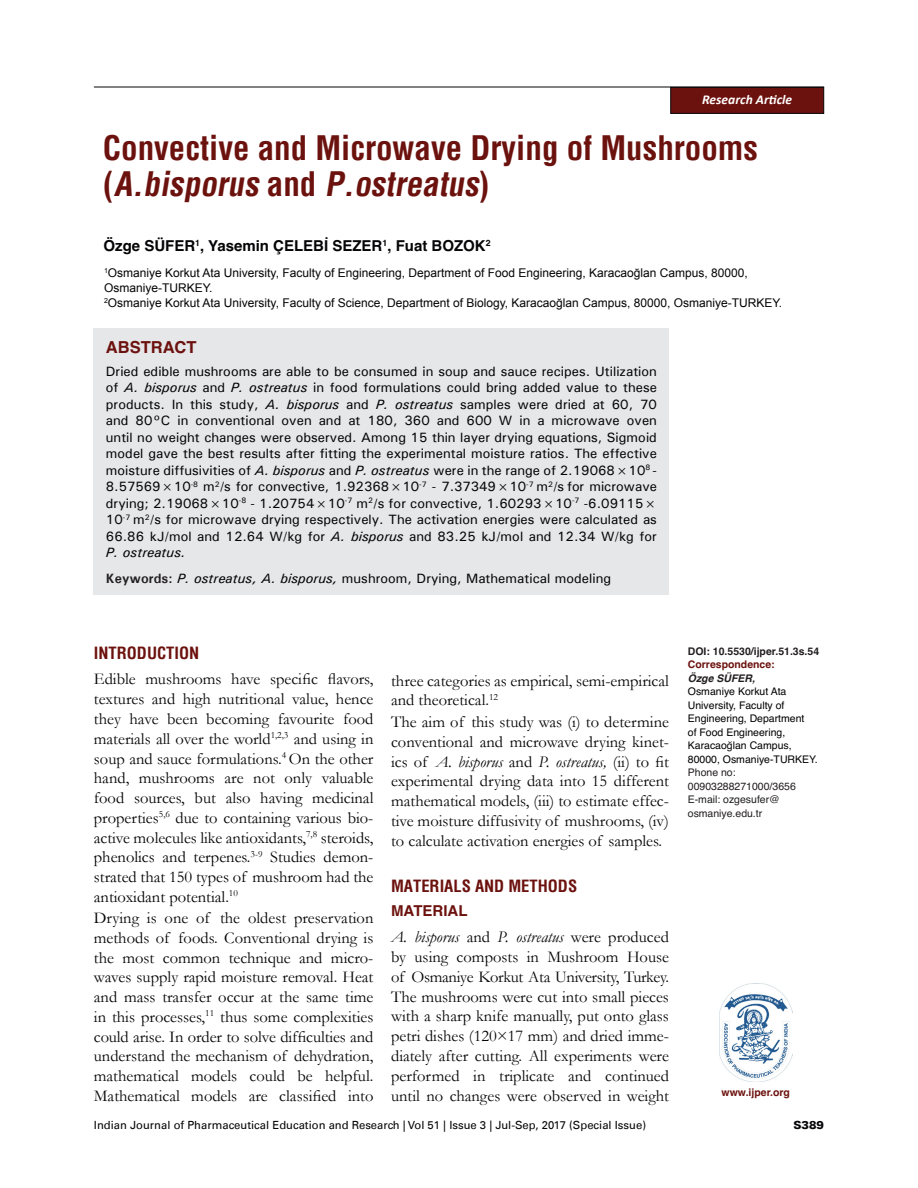
<style>
.page{position:relative;width:918px;height:1188px;background:#fff}
.page>*{position:absolute;margin:0;border:0;box-sizing:border-box;transform-origin:0 0}
.AT{font:700 condensed 33px/36px "Helvetica";color:#6c120e}
.Body_Text{font:16.5px/19.8px "Garamond";color:#050406;text-align:justify}
.t1{font:700 condensed 16.5px "Helvetica";color:#6c120e}
.Abstr_Head{font:700 16.5px "Helvetica";color:#6c120e}
.Author_name{font:700 15px "Helvetica";color:#050406}
.t2{font:700 15px "Helvetica";color:#6c120e}
.Abstract_text{font:500 13.5px/16.5px "Univers";color:#050406;text-align:justify}
.Abstract_keywords{font:500 13.5px "Univers";color:#050406}
.t3{font:italic 700 13.5px "Calibri";color:#fff}
.Author_Dept{font:12px/15px "Arial";color:#050406}
.t4{font:11.25px "Univers LT";color:#050406}
.t5{font:900 11.25px "Univers LT";color:#050406}
.Corr_author{font:10.5px/13.5px "Helvetica";color:#000}
.Corr_author-2{font:10.5px/13.5px "Helvetica";color:#231f20}
.Corr_author-3{font:700 10.5px "Helvetica";color:#6c120e}
.Corr_author-4{font:700 10.5px "Helvetica";color:#231f20}
.Corr_author-5{font:italic 700 10.5px "Helvetica";color:#231f20}
.s1{font-style:italic}
.s2{font-weight:400;font-style:italic}
.s3{font-weight:700;color:#231f20}
.s4{color:#000}
</style>
<div class="page">
<hr style="left:94px;top:87px;width:730px;height:1px;background:#050406">
<div style="left:670px;top:87px;width:154px;height:27px;background:#6c120e;border:1px solid #050406"></div>
<img style="left:720px;top:984px;width:73px;height:98px">
<div style="left:94px;top:328px;width:575px;height:267px;background:#e6e7e9"></div>
<p class="t3" style="left:702px;top:91px;width:91px">Research Article</p>
<p class="AT" style="left:103px;top:130px;width:657px">Convective and Microwave Drying of Mushrooms ( <span class="s1">A.bisporus</span> a n d <span class="s1">P.ostreatus</span>)</p>
<p class="Author_name" style="left:104px;top:232px;width:388px">Özge SÜFER<sup>1</sup>, Yasemin ÇELEBİ SEZER<sup>1</sup>, Fuat BOZOK<sup>2</sup></p>
<p class="Author_Dept" style="left:104px;top:265px;width:645px"><sup>1</sup>Osmaniye Korkut Ata University, Faculty of Engineering, Department of Food Engineering, Karacaoğlan Campus, 80000,<br>Osmaniye-TURKEY.</p>
<p class="Author_Dept" style="left:104px;top:295px;width:680px"><sup>2</sup>Osmaniye Korkut Ata University, Faculty of Science, Department of Biology, Karacaoğlan Campus, 80000, Osmaniye-TURKEY.</p>
<p class="Abstr_Head" style="left:106px;top:333px;width:92px">ABSTRACT</p>
<p class="Abstract_text" style="left:106px;top:363px;width:553px">Dried edible mushrooms are able to be consumed in soup and sauce recipes. Utilization of <span class="s2">A. bisporus</span> and <span class="s2">P. ostreatus</span> in food formulations could bring added value to these products. In this study, <span class="s2">A. bisporus</span> and <span class="s2">P. ostreatus</span> samples were dried at 60, 70 and 80°C in conventional oven and at 180, 360 and 600 W in a microwave oven until no weight changes were observed. Among 15 thin layer drying equations, Sigmoid model gave the best results after fitting the experimental moisture ratios. The effective moisture diffusivities of <span class="s2">A. bisporus</span> and <span class="s2">P. ostreatus</span> were in the range of 2.19068×10<sup>8</sup> - 8.57569×10<sup>-8</sup> m<sup>2</sup>/s for convective, 1.92368×10<sup>-7</sup> - 7.37349×10<sup>-7</sup> m<sup>2</sup>/s for microwave drying; 2.19068×10<sup>-8</sup> - 1.20754×10<sup>-7</sup> m<sup>2</sup>/s for convective, 1.60293×10<sup>-7</sup> -6.09115× 10<sup>-7</sup> m<sup>2</sup>/s for microwave drying respectively. The activation energies were calculated as 66.86 kJ/mol and 12.64 W/kg for <span class="s2">A. bisporus</span> and 83.25 kJ/mol and 12.34 W/kg for <span class="s2">P. ostreatus.</span></p>
<p class="Abstract_keywords" style="left:106px;top:570px;width:507px"><span class="s3">Keywords:</span> <span class="s2">P. ostreatus, A. bisporus,</span> mushroom, Drying, Mathematical modeling</p>
<h1 class="t1" style="left:94px;top:642px;width:107px">INTRODUCTION</h1>
<p class="Body_Text" style="left:94px;top:669px;width:281px">Edible mushrooms have specific flavors, textures and high nutritional value, hence they have been becoming favourite food materials all over the world<sup>1,2,3</sup> and using in soup and sauce formulations.<sup>4</sup> On the other hand, mushrooms are not only valuable food sources, but also having medicinal properties<sup>5,</sup><sup>6</sup> due to containing various bio&shy;active molecules like <span class="s4">antioxidants,</span><sup>7,8</sup> <span class="s4">steroids, phenolics and terpenes.</span><sup>3-9</sup> <span class="s4">Studies demon&shy;strated that 150 types of mushroom had the antioxidant potential.</span><sup>10</sup></p>
<p class="Body_Text" style="left:94px;top:908px;width:281px">Drying is one of the oldest preservation methods of foods. Conventional drying is the most common technique and micro&shy;waves supply rapid moisture removal. Heat and mass transfer occur at the same time in this processes,<sup>11</sup> thus some complexities could arise. In order to solve difficulties and understand the mechanism of dehydration, mathematical models could be helpful.<br>Mathematical models are classified into</p>
<p class="Body_Text" style="left:391px;top:670px;width:279px">three categories as empirical, semi-empirical and theoretical.<sup>12</sup></p>
<p class="Body_Text" style="left:391px;top:711px;width:279px">The aim of this study was (i) to determine conventional and microwave drying kinet&shy;ics of <span class="s1">A. bisporus</span> and <span class="s1">P. ostreatus,</span> (ii) to fit experimental drying data into 15 different mathematical models, (iii) to estimate effec&shy;tive moisture diffusivity of mushrooms, (iv) to calculate activation energies of samples.</p>
<h1 class="t1" style="left:391px;top:875px;width:188px">MATERIALS AND METHODS</h1>
<h2 class="t2" style="left:391px;top:897px;width:78px">MATERIAL</h2>
<p class="Body_Text" style="left:391px;top:926px;width:279px"><span class="s1">A. bisporus</span> and <span class="s1">P. ostreatus</span> were produced by using composts in Mushroom House of Osmaniye Korkut Ata University, Turkey.<br>The mushrooms were cut into small pieces with a sharp knife manually, put onto glass petri dishes (120×17 mm) and dried imme&shy;diately after cutting. All experiments were performed in triplicate and continued until no changes were observed in weight</p>
<p class="Corr_author-4" style="left:688px;top:641px;width:133px">DOI: 10.5530/ijper.51.3s.54</p>
<p class="Corr_author-3" style="left:688px;top:655px;width:88px">Correspondence:</p>
<p class="Corr_author-5" style="left:688px;top:671px;width:69px">Özge SÜFER,</p>
<p class="Corr_author" style="left:688px;top:684px;width:131px">Osmaniye Korkut Ata<br>University, Faculty of<br>Engineering, Department<br>of Food Engineering,<br>Karacaoğlan Campus,<br>80000, Osmaniye-TURKEY.</p>
<p class="Corr_author-2" style="left:688px;top:765px;width:110px">Phone no:<br>00903288271000/3656</p>
<p class="Corr_author-2" style="left:688px;top:792px;width:93px">E-mail: ozgesufer@ osmaniye.edu.tr</p>
<p class="Corr_author-3" style="left:722px;top:1083px;width:70px">www.ijper.org</p>
<p class="t4" style="left:94px;top:1118px;width:554px">Indian Journal of Pharmaceutical Education and Research | Vol 51 | Issue 3 | Jul-Sep, 2017 (Special Issue)</p>
<p class="t5" style="left:793px;top:1118px;width:32px">S389</p>
</div>
